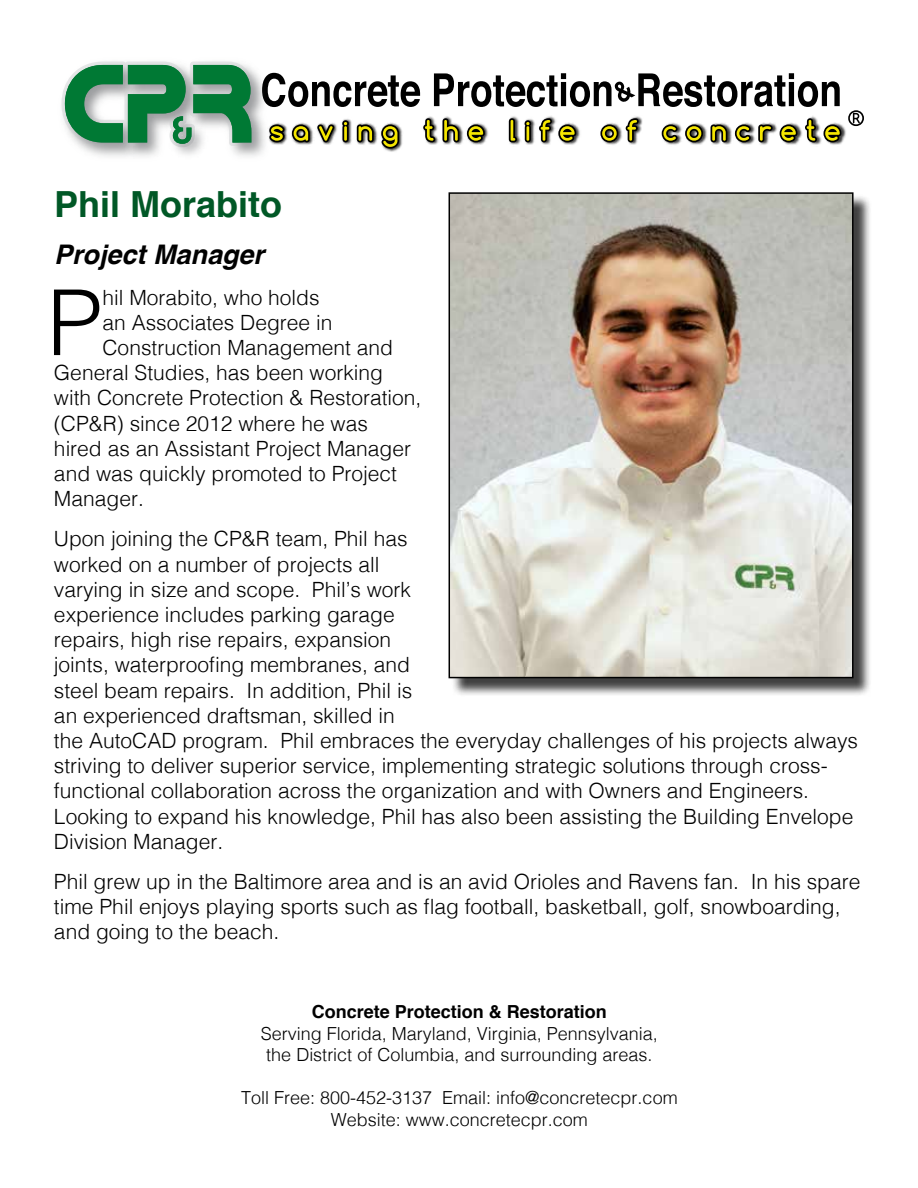
<style>
.page{position:relative;width:918px;height:1188px;background:#fff}
.page>*{position:absolute;margin:0;border:0;box-sizing:border-box;transform-origin:0 0}
.t1{font:300 91.05px "Helvetica";color:#000}
.t2{font:700 36px "Helvetica";color:#005826}
.t3{font:italic 700 27px "Helvetica";color:#000}
.t4{font:300 21px/25.2px "Helvetica";color:#000}
.t5{font:300 18px/21.6px "Helvetica";color:#000;text-align:center}
.t6{font:700 18px "Helvetica";color:#000}
</style>
<div class="page">
<svg style="left:271px;top:73px;width:149px;height:34px"></svg>
<img style="left:271px;top:116px;width:575px;height:36px">
<svg style="left:271px;top:124px;width:14px;height:18px"></svg>
<svg style="left:292px;top:124px;width:18px;height:18px"></svg>
<svg style="left:317px;top:124px;width:17px;height:18px"></svg>
<svg style="left:342px;top:120px;width:7px;height:22px"></svg>
<svg style="left:357px;top:124px;width:17px;height:18px"></svg>
<svg style="left:381px;top:124px;width:18px;height:25px"></svg>
<svg style="left:423px;top:118px;width:12px;height:24px"></svg>
<svg style="left:443px;top:118px;width:16px;height:24px"></svg>
<svg style="left:467px;top:124px;width:18px;height:18px"></svg>
<svg style="left:509px;top:118px;width:8px;height:24px"></svg>
<svg style="left:525px;top:120px;width:6px;height:22px"></svg>
<svg style="left:539px;top:118px;width:13px;height:24px"></svg>
<svg style="left:558px;top:124px;width:18px;height:18px"></svg>
<svg style="left:600px;top:124px;width:18px;height:18px"></svg>
<svg style="left:626px;top:118px;width:13px;height:24px"></svg>
<svg style="left:662px;top:124px;width:16px;height:18px"></svg>
<svg style="left:685px;top:124px;width:18px;height:18px"></svg>
<svg style="left:711px;top:124px;width:16px;height:18px"></svg>
<svg style="left:735px;top:124px;width:16px;height:18px"></svg>
<svg style="left:758px;top:124px;width:15px;height:18px"></svg>
<svg style="left:780px;top:124px;width:18px;height:18px"></svg>
<svg style="left:805px;top:118px;width:12px;height:24px"></svg>
<svg style="left:824px;top:124px;width:17px;height:18px"></svg>
<svg style="left:434px;top:73px;width:406px;height:34px"></svg>
<img style="left:193px;top:61px;width:78px;height:96px">
<img style="left:164px;top:147px;width:47px;height:12px">
<svg style="left:62px;top:62px;width:193px;height:85px;background:#66a582"></svg>
<svg style="left:848px;top:110px;width:16px;height:16px"></svg>
<div style="left:451px;top:195px;width:421px;height:502px;background:#000;opacity:.75"></div>
<img style="left:452px;top:195px;width:399px;height:480px">
<div style="left:449px;top:192px;width:405px;height:486px;border:2px solid #000"></div>
<h2 class="t2" style="left:54px;top:175px;width:230px">Phil Morabito</h2>
<p class="t3" style="left:54px;top:233px;width:212px">Project Manager</p>
<h1 class="t1" style="left:47px;top:245px;width:57px">P</h1>
<p class="t4" style="left:103px;top:283px;width:219px">hil Morabito, who holds</p>
<p class="t4" style="left:103px;top:308px;width:231px">an Associates Degree in</p>
<p class="t4" style="left:103px;top:334px;width:292px">Construction Management and</p>
<p class="t4" style="left:54px;top:359px;width:331px">General Studies, has been working</p>
<p class="t4" style="left:54px;top:384px;width:369px">with Concrete Protection &amp; Restoration,</p>
<p class="t4" style="left:54px;top:409px;width:315px">(CP&amp;R) since 2012 where he was</p>
<p class="t4" style="left:54px;top:434px;width:359px">hired as an Assistant Project Manager</p>
<p class="t4" style="left:54px;top:460px;width:345px">and was quickly promoted to Project</p>
<p class="t4" style="left:54px;top:485px;width:91px">Manager.</p>
<p class="t4" style="left:54px;top:525px;width:806px">Upon joining the CP&amp;R team, Phil has<br>worked on a number of projects all<br>varying in size and scope. Phil’s work<br>experience includes parking garage<br>repairs, high rise repairs, expansion<br>joints, waterproofing membranes, and<br>steel beam repairs. In addition, Phil is<br>an experienced draftsman, skilled in<br>the AutoCAD program. Phil embraces the everyday challenges of his projects always striving to deliver superior service, implementing strategic solutions through cross&shy;functional collaboration across the organization and with Owners and Engineers.<br>Looking to expand his knowledge, Phil has also been assisting the Building Envelope Division Manager.</p>
<p class="t4" style="left:54px;top:868px;width:808px">Phil grew up in the Baltimore area and is an avid Orioles and Ravens fan. In his spare time Phil enjoys playing sports such as flag football, basketball, golf, snowboarding, and going to the beach.</p>
<p class="t6" style="left:312px;top:997px;width:297px">Concrete Protection &amp; Restoration</p>
<p class="t5" style="left:261px;top:1021px;width:399px">Serving Florida, Maryland, Virginia, Pennsylvania, the District of Columbia, and surrounding areas.</p>
<p class="t5" style="left:241px;top:1086px;width:438px">Toll Free: 800-452-3137 Email: info@concretecpr.com<br>Website: www.concretecpr.com</p>
</div>
